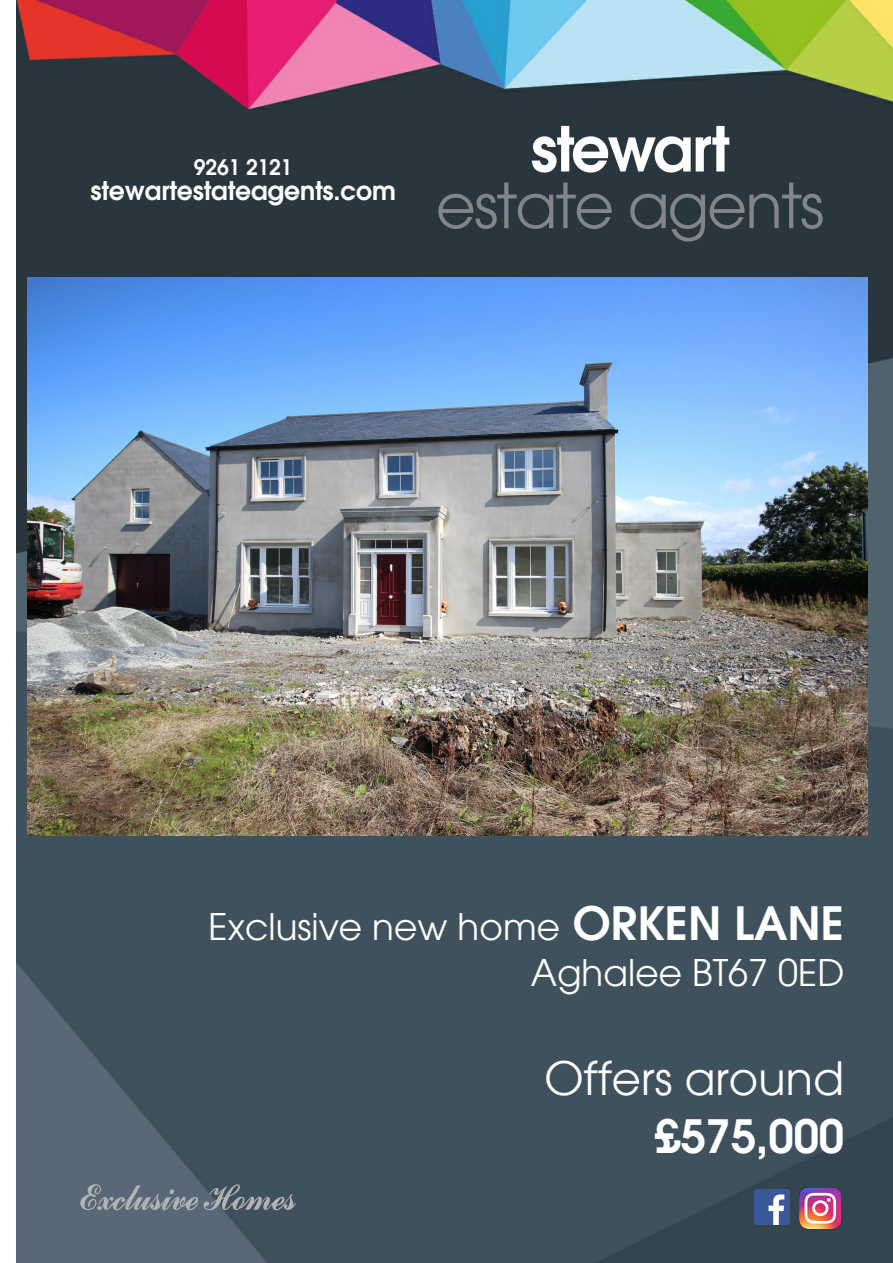
<style>
.page{position:relative;width:893px;height:1263px;background:#fff}
.page>*{position:absolute;margin:0;border:0;box-sizing:border-box;transform-origin:0 0}
.t1{font:61.35px "Avant Garde";letter-spacing:-.03em;color:#82858c}
.t2{font:600 61.35px "Avant Garde";letter-spacing:-.04em;color:#fefefe}
.t3{font:45px "Avant Garde";color:#fff}
.t4{font:600 45px "Avant Garde";color:#fff}
.t5{font:36px/45.6px "Avant Garde";color:#fff;text-align:right}
.t6{font:600 25.2px "Avant Garde";letter-spacing:-.005em;color:#fefefe}
.t7{font:600 21px "Avant Garde";letter-spacing:-.005em;color:#fefefe}
.s1{font-weight:600;font-size:45px}
</style>
<div class="page">
<img style="left:16px;top:1px;width:877px;height:1262px">
<img style="left:27px;top:277px;width:840px;height:558px">
<img style="left:798px;top:1185px;width:46px;height:47px">
<img style="left:754px;top:1190px;width:35px;height:34px">
<svg style="left:80px;top:1184px;width:216px;height:26px;background:#6a7680"></svg>
<p class="t7" style="left:194px;top:159px;width:100px">9261 2121</p>
<p class="t6" style="left:91px;top:181px;width:307px">stewartestateagents.com</p>
<h1 class="t2" style="left:531px;top:125px;width:200px">stewart</h1>
<h1 class="t1" style="left:436px;top:182px;width:389px">estate agents</h1>
<p class="t5" style="left:209px;top:907px;width:637px">Exclusive new home <span class="s1">ORKEN LANE<br></span>Aghalee BT67 0ED</p>
<p class="t3" style="left:544px;top:1061px;width:301px">Offers around</p>
<p class="t4" style="left:655px;top:1119px;width:190px">£575,000</p>
</div>
